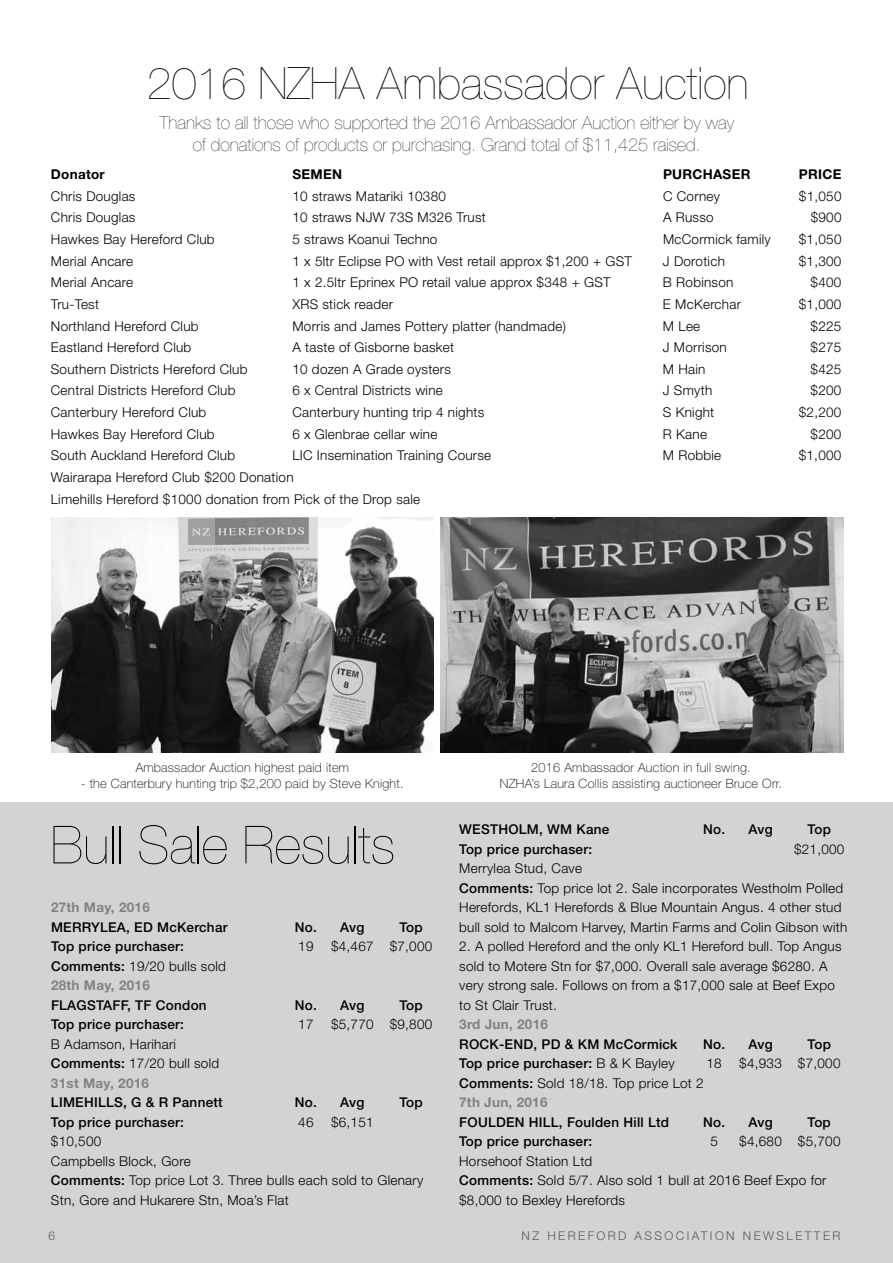
<style>
.page{position:relative;width:893px;height:1263px;background:#fff}
.page>*{position:absolute;margin:0;border:0;box-sizing:border-box;transform-origin:0 0}
.t1{font:200 52.5px "Helvetica Neue LT Std";color:#000}
.t2{font:200 44.7px "Helvetica Neue LT Std";color:#000}
.t3{font:200 18px/21.6px "Helvetica Neue LT Std";color:#000;text-align:center}
.t4{font:300 13.5px/19.5px "Helvetica Neue LT Std";letter-spacing:.02em;color:#000}
.t5{font:500 13.5px "Helvetica Neue LT Std";letter-spacing:.02em;color:#000}
.t6{font:700 13.5px "Helvetica Neue LT Std";letter-spacing:.02em;color:#000}
.t7{font:700 13.5px "Helvetica Neue LT Std";letter-spacing:.02em;color:#808285}
.t8{font:100 12.75px/16.5px "Helvetica Neue LT Std";letter-spacing:.02em;color:#000;text-align:center}
.t9{font:300 12px "Helvetica Neue LT Std";letter-spacing:.2em;color:#58595b}
.s1{font-weight:500}
.s2{font-weight:700;color:#808285}
.s3{font-weight:300}
</style>
<div class="page">
<div style="left:0;top:802px;width:893px;height:461px;background:#d1d3d4"></div>
<img style="left:51px;top:518px;width:383px;height:235px">
<img style="left:440px;top:518px;width:403px;height:235px">
<h2 class="t2" style="left:147px;top:57px;width:603px">2016 NZHA Ambassador Auction</h2>
<h3 class="t3" style="left:160px;top:112px;width:576px">Thanks to all those who supported the 2016 Ambassador Auction either by way of donations of products or purchasing. Grand total of $11,425 raised.</h3>
<p class="t6" style="left:51px;top:166px;width:55px">Donator</p>
<p class="t6" style="left:292px;top:166px;width:20px">SEME</p>
<p class="t6" style="left:332px;top:166px;width:12px">N</p>
<p class="t6" style="left:663px;top:166px;width:76px">PURCHASER</p>
<p class="t6" style="left:799px;top:166px;width:43px">PRICE</p>
<p class="t4" style="left:51px;top:186px;width:86px">Chris Douglas</p>
<p class="t4" style="left:292px;top:186px;width:155px">10 straws Matariki 10380</p>
<p class="t4" style="left:663px;top:186px;width:59px">C Corney</p>
<p class="t4" style="left:799px;top:186px;width:44px">$1,050</p>
<p class="t4" style="left:51px;top:207px;width:86px">Chris Douglas</p>
<p class="t4" style="left:292px;top:207px;width:195px">10 straws NJW 73S M326 Trust</p>
<p class="t4" style="left:663px;top:207px;width:52px">A Russo</p>
<p class="t4" style="left:811px;top:207px;width:32px">$900</p>
<p class="t4" style="left:51px;top:229px;width:165px">Hawkes Bay Hereford Club</p>
<p class="t4" style="left:292px;top:229px;width:146px">5 straws Koanui Techno</p>
<p class="t4" style="left:663px;top:229px;width:109px">McCormick family</p>
<p class="t4" style="left:799px;top:229px;width:44px">$1,050</p>
<p class="t4" style="left:51px;top:251px;width:84px">Merial Ancare</p>
<p class="t4" style="left:292px;top:251px;width:341px">1 x 5ltr Eclipse PO with Vest retail approx $1,200 + GST</p>
<p class="t4" style="left:663px;top:251px;width:63px">J Dorotich</p>
<p class="t4" style="left:799px;top:251px;width:44px">$1,300</p>
<p class="t4" style="left:51px;top:272px;width:84px">Merial Ancare</p>
<p class="t4" style="left:292px;top:272px;width:350px">1 x 2.5ltr Eprinex PO retail value approx $348 + GST B</p>
<p class="t4" style="left:676px;top:272px;width:59px">Robinson</p>
<p class="t4" style="left:811px;top:272px;width:32px">$400</p>
<p class="t4" style="left:51px;top:294px;width:50px">Tru-Test</p>
<p class="t4" style="left:292px;top:294px;width:102px">XRS stick reader</p>
<p class="t4" style="left:663px;top:294px;width:79px">E McKerchar</p>
<p class="t4" style="left:799px;top:294px;width:44px">$1,000</p>
<p class="t4" style="left:51px;top:316px;width:149px">Northland Hereford Club</p>
<p class="t4" style="left:292px;top:316px;width:275px">M orris and James Pottery platter (handmade)</p>
<p class="t4" style="left:663px;top:316px;width:39px">M Lee</p>
<p class="t4" style="left:811px;top:316px;width:32px">$225</p>
<p class="t4" style="left:51px;top:337px;width:142px">Eastland Hereford Club</p>
<p class="t4" style="left:292px;top:337px;width:163px">A taste of Gisborne basket</p>
<p class="t4" style="left:663px;top:337px;width:65px">J Morrison</p>
<p class="t4" style="left:811px;top:337px;width:32px">$275</p>
<p class="t4" style="left:51px;top:359px;width:198px">Southern Districts Hereford Club</p>
<p class="t4" style="left:292px;top:359px;width:160px">10 dozen A Grade oysters</p>
<p class="t4" style="left:663px;top:359px;width:44px">M Hain</p>
<p class="t4" style="left:811px;top:359px;width:32px">$425</p>
<p class="t4" style="left:51px;top:381px;width:186px">Central Districts Hereford Club</p>
<p class="t4" style="left:292px;top:381px;width:152px">6 x Central Districts wine</p>
<p class="t4" style="left:663px;top:381px;width:51px">J Smyth</p>
<p class="t4" style="left:811px;top:381px;width:32px">$200</p>
<p class="t4" style="left:51px;top:402px;width:157px">Canterbury Hereford Club</p>
<p class="t4" style="left:292px;top:402px;width:193px">Canterbury hunting trip 4 nights</p>
<p class="t4" style="left:663px;top:402px;width:53px">S Knight</p>
<p class="t4" style="left:799px;top:402px;width:44px">$2,200</p>
<p class="t4" style="left:51px;top:424px;width:165px">Hawkes Bay Hereford Club</p>
<p class="t4" style="left:292px;top:424px;width:147px">6 x Glenbrae cellar wine</p>
<p class="t4" style="left:663px;top:424px;width:46px">R Kane</p>
<p class="t4" style="left:810px;top:424px;width:32px">$200</p>
<p class="t4" style="left:51px;top:445px;width:218px">South Auckland Hereford Club L</p>
<p class="t4" style="left:300px;top:445px;width:193px">IC Insemination Training Course</p>
<p class="t4" style="left:663px;top:445px;width:60px">M Robbie</p>
<p class="t4" style="left:799px;top:445px;width:44px">$1,000</p>
<p class="t4" style="left:51px;top:466px;width:371px;line-height:21.6px">Wairarapa Hereford Club $200 Donation<br>Limehills Hereford $1000 donation from Pick of the Drop sale</p>
<p class="t8" style="left:136px;top:759px;width:215px">Ambassador Auction highest paid item</p>
<p class="t8" style="left:81px;top:775px;width:324px">- the Canterbury hunting trip $2,200 paid by Steve Knight.</p>
<h1 class="t1" style="left:51px;top:814px;width:346px">Bull Sale Results</h1>
<p class="t7" style="left:51px;top:899px;width:100px">27th May, 2016</p>
<p class="t5" style="left:51px;top:919px;width:178px">MERRYLEA, ED McKerchar</p>
<p class="t5" style="left:295px;top:919px;width:71px">No. Avg</p>
<p class="t5" style="left:399px;top:919px;width:25px">Top</p>
<p class="t5" style="left:51px;top:938px;width:134px">Top price purchaser:</p>
<p class="t4" style="left:298px;top:936px;width:17px">19</p>
<p class="t4" style="left:331px;top:936px;width:103px">$4,467 $7,000</p>
<p class="t4" style="left:51px;top:956px;width:177px"><span class="s1">Comments:</span> 19/20 bulls sold<br><span class="s2">28th May, 2016</span></p>
<p class="t5" style="left:51px;top:997px;width:157px">FLAGSTAFF, TF Condon</p>
<p class="t5" style="left:295px;top:997px;width:71px">No. Avg</p>
<p class="t5" style="left:399px;top:997px;width:25px">Top</p>
<p class="t5" style="left:51px;top:1016px;width:134px">Top price purchaser:</p>
<p class="t4" style="left:298px;top:1014px;width:17px">17</p>
<p class="t4" style="left:331px;top:1014px;width:103px">$5,770 $9,800</p>
<p class="t4" style="left:51px;top:1034px;width:170px">B Adamson, Harihari<br><span class="s1">Comments:</span> 17/20 bull sold<br><span class="s2">31st May, 2016</span></p>
<p class="t5" style="left:51px;top:1094px;width:173px">LIMEHILLS, G &amp; R Pannett</p>
<p class="t5" style="left:295px;top:1094px;width:71px">No. Avg</p>
<p class="t5" style="left:399px;top:1094px;width:25px">Top</p>
<p class="t5" style="left:51px;top:1114px;width:134px">Top price purchaser:</p>
<p class="t4" style="left:298px;top:1112px;width:17px">46</p>
<p class="t4" style="left:331px;top:1112px;width:44px">$6,151</p>
<p class="t4" style="left:51px;top:1131px;width:374px">$10,500<br>Campbells Block, Gore<br><span class="s1">Comments:</span> Top price Lot 3. Three bulls each sold to Glenary<br>Stn, Gore and Hukarere Stn, Moa’s Flat</p>
<p class="t8" style="left:500px;top:759px;width:284px">2016 Ambassador Auction in full swing.<br>NZHA’s Laura Collis assisting auctioneer Bruce Orr.</p>
<p class="t5" style="left:459px;top:821px;width:152px">WESTHOLM, WM Kane</p>
<p class="t5" style="left:703px;top:821px;width:71px">No. Avg</p>
<p class="t5" style="left:808px;top:821px;width:25px">Top</p>
<p class="t5" style="left:459px;top:841px;width:134px">Top price purchaser:</p>
<p class="t4" style="left:794px;top:839px;width:52px">$21,000</p>
<p class="t4" style="left:459px;top:858px;width:390px">Merrylea Stud, Cave<br><span class="s1">Comments:</span> Top price lot 2. Sale incorporates Westholm Polled Herefords, KL1 Herefords &amp; Blue Mountain Angus. 4 other stud bull sold to Malcom Harvey, Martin Farms and Colin Gibson with</p>
<p class="t4" style="left:459px;top:936px;width:384px">2. A polled Hereford and the only KL1 Hereford bull. Top Angus sold to Motere Stn for $7,000. Overall sale average $6280. A very strong sale. Follows on from a $17,000 sale at Beef Expo to St Clair Trust.</p>
<p class="t7" style="left:459px;top:1016px;width:90px">3rd Jun, 2016</p>
<p class="t5" style="left:459px;top:1036px;width:220px">ROCK-END, PD &amp; KM McCormick</p>
<p class="t5" style="left:703px;top:1036px;width:71px">No. Avg</p>
<p class="t5" style="left:808px;top:1036px;width:25px">Top</p>
<p class="t5" style="left:459px;top:1055px;width:217px">Top price purchaser: <span class="s3">B &amp; K Bayley</span></p>
<p class="t4" style="left:706px;top:1053px;width:17px">18</p>
<p class="t4" style="left:739px;top:1053px;width:103px">$4,933 $7,000</p>
<p class="t4" style="left:459px;top:1073px;width:246px"><span class="s1">Comments:</span> Sold 18/18. Top price Lot 2<br><span class="s2">7th Jun, 2016</span></p>
<p class="t5" style="left:459px;top:1114px;width:211px">FOULDEN HILL, Foulden Hill Ltd</p>
<p class="t5" style="left:703px;top:1114px;width:71px">No. Avg</p>
<p class="t5" style="left:808px;top:1114px;width:25px">Top</p>
<p class="t5" style="left:459px;top:1133px;width:134px">Top price purchaser:</p>
<p class="t4" style="left:710px;top:1131px;width:9px">5</p>
<p class="t4" style="left:739px;top:1131px;width:103px">$4,680 $5,700</p>
<p class="t4" style="left:459px;top:1151px;width:369px">Horsehoof Station Ltd<br><span class="s1">Comments:</span> Sold 5/7. Also sold 1 bull at 2016 Beef Expo for $8,000 to Bexley Herefords</p>
<p class="t9" style="left:48px;top:1229px;width:8px">6</p>
<p class="t9" style="left:522px;top:1229px;width:48px">NZ HEREFOR</p>
<p class="t9" style="left:618px;top:1229px;width:37px">D ASSO</p>
<p class="t9" style="left:676px;top:1229px;width:89px">CIATION NEWSLE</p>
<p class="t9" style="left:805px;top:1229px;width:28px">TTER</p>
</div>
